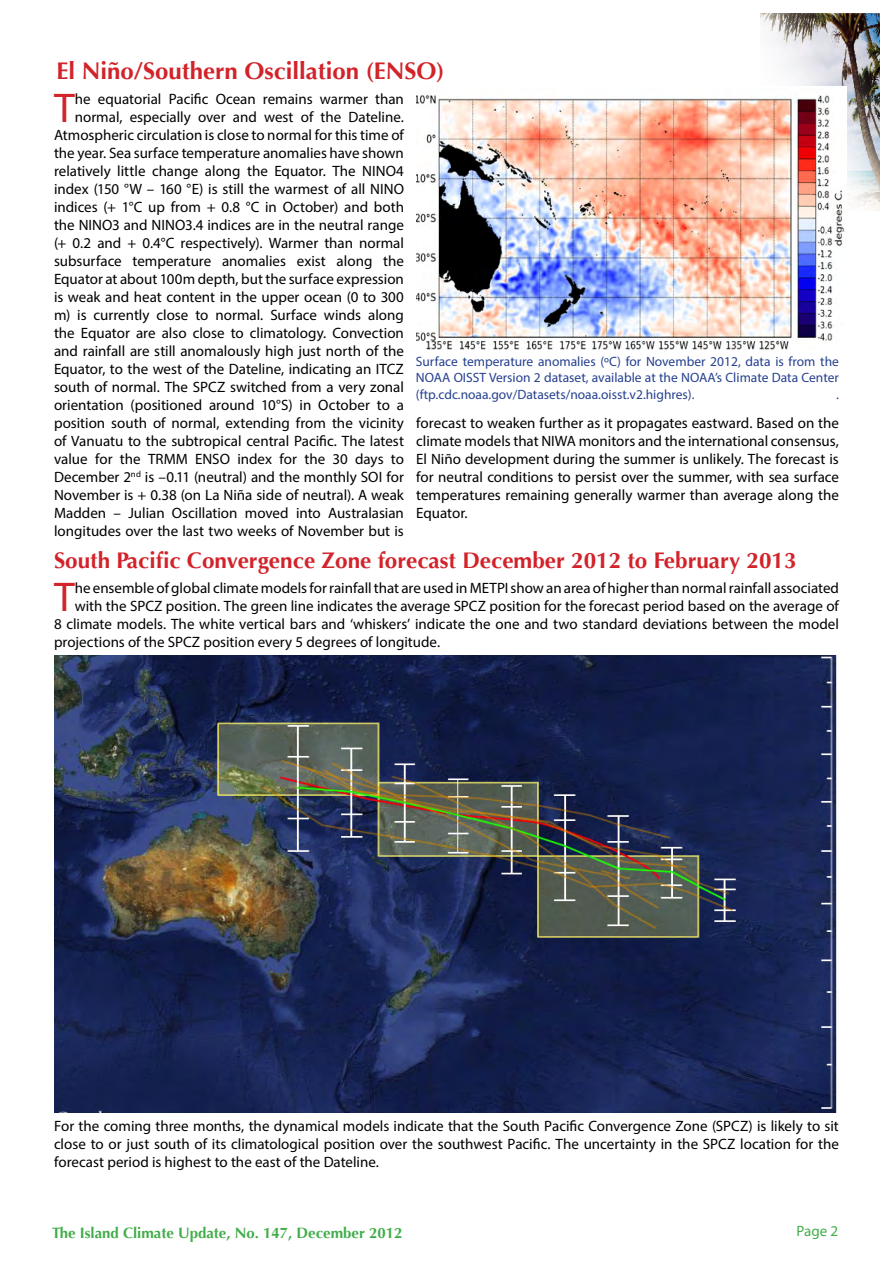
<style>
.page{position:relative;width:893px;height:1263px;background:#fff}
.page>*{position:absolute;margin:0;border:0;box-sizing:border-box;transform-origin:0 0}
.t1{font:41.7px "Myriad Pro";color:#d2232a}
.t2{font:700 24px "Optima";color:#d2232a}
.t3{font:700 22.5px "Optima";color:#d2232a}
.t4{font:15px/18px "Myriad Pro";color:#000;text-align:justify}
.t5{font:700 15px "Optima";color:#41ad49}
.t6{font:15px "Myriad Pro";color:#41ad49}
.t7{font:13.5px/16.2px "Myriad Pro";color:#25408f;text-align:justify}
</style>
<div class="page">
<img style="left:761px;top:14px;width:119px;height:197px">
<img style="left:416px;top:87px;width:430px;height:263px">
<img style="left:54px;top:656px;width:783px;height:457px">
<h2 class="t2" style="left:56px;top:57px;width:390px">El Niño/Southern Oscillation (ENSO)</h2>
<h1 class="t1" style="left:54px;top:82px;width:22px">T</h1>
<p class="t4" style="left:54px;top:89px;width:352px;text-align:right">he equatorial Pacific Ocean remains warmer than normal, especially over and west of the Dateline.<br>Atmospheric circulation is close to normal for this time of the year. Sea surface temperature anomalies have shown relatively little change along the Equator. The NINO4 index (150 °W – 160 °E) is still the warmest of all NINO indices (+ 1°C up from + 0.8 °C in October) and both the NINO3 and NINO3.4 indices are in the neutral range (+ 0.2 and + 0.4°C respectively). Warmer than normal subsurface temperature anomalies exist along the Equator at about 100m depth, but the surface expression is weak and heat content in the upper ocean (0 to 300 m) is currently close to normal. Surface winds along the Equator are also close to climatology. Convection and rainfall are still anomalously high just north of the Equator, to the west of the Dateline, indicating an ITCZ south of normal. The SPCZ switched from a very zonal orientation (positioned around 10°S) in October to a position south of normal, extending from the vicinity of Vanuatu to the subtropical central Pacific. The latest value for the TRMM ENSO index for the 30 days to December 2<sup>nd</sup> is –0.11 (neutral) and the monthly SOI for November is + 0.38 (on La Niña side of neutral). A weak Madden – Julian Oscillation moved into Australasian longitudes over the last two weeks of November but is</p>
<p class="t7" style="left:416px;top:353px;width:425px">Surface temperature anomalies (ºC) for November 2012, data is from the NOAA OISST Version 2 dataset, available at the NOAA’s Climate Data Center (ftp.cdc.noaa.gov/Datasets/noaa.oisst.v2.highres).</p>
<p class="t7" style="left:836px;top:386px;width:4px">.</p>
<p class="t4" style="left:416px;top:414px;width:424px">forecast to weaken further as it propagates eastward. Based on the climate models that NIWA monitors and the international consensus, El Niño development during the summer is unlikely. The forecast is for neutral conditions to persist over the summer, with sea surface temperatures remaining generally warmer than average along the Equator.</p>
<h3 class="t3" style="left:54px;top:547px;width:744px">South Pacific Convergence Zone forecast December 2012 to February 2013</h3>
<h1 class="t1" style="left:54px;top:571px;width:22px">T</h1>
<p class="t4" style="left:75px;top:579px;width:766px">he ensemble of global climate models for rainfall that are used in METPI show an area of higher than normal rainfall associated</p>
<p class="t4" style="left:75px;top:597px;width:766px">with the SPCZ position. The green line indicates the average SPCZ position for the forecast period based on the average of</p>
<p class="t4" style="left:54px;top:615px;width:786px">8 climate models. The white vertical bars and ‘whiskers’ indicate the one and two standard deviations between the model</p>
<p class="t4" style="left:54px;top:633px;width:388px">projections of the SPCZ position every 5 degrees of longitude.</p>
<p class="t4" style="left:54px;top:1116px;width:786px">For the coming three months, the dynamical models indicate that the South Pacific Convergence Zone (SPCZ) is likely to sit close to or just south of its climatological position over the southwest Pacific. The uncertainty in the SPCZ location for the forecast period is highest to the east of the Dateline.</p>
<p class="t5" style="left:52px;top:1224px;width:352px">The Island Climate Update, No. 147, December 2012</p>
<p class="t6" style="left:796px;top:1221px;width:43px">Page 2</p>
</div>
